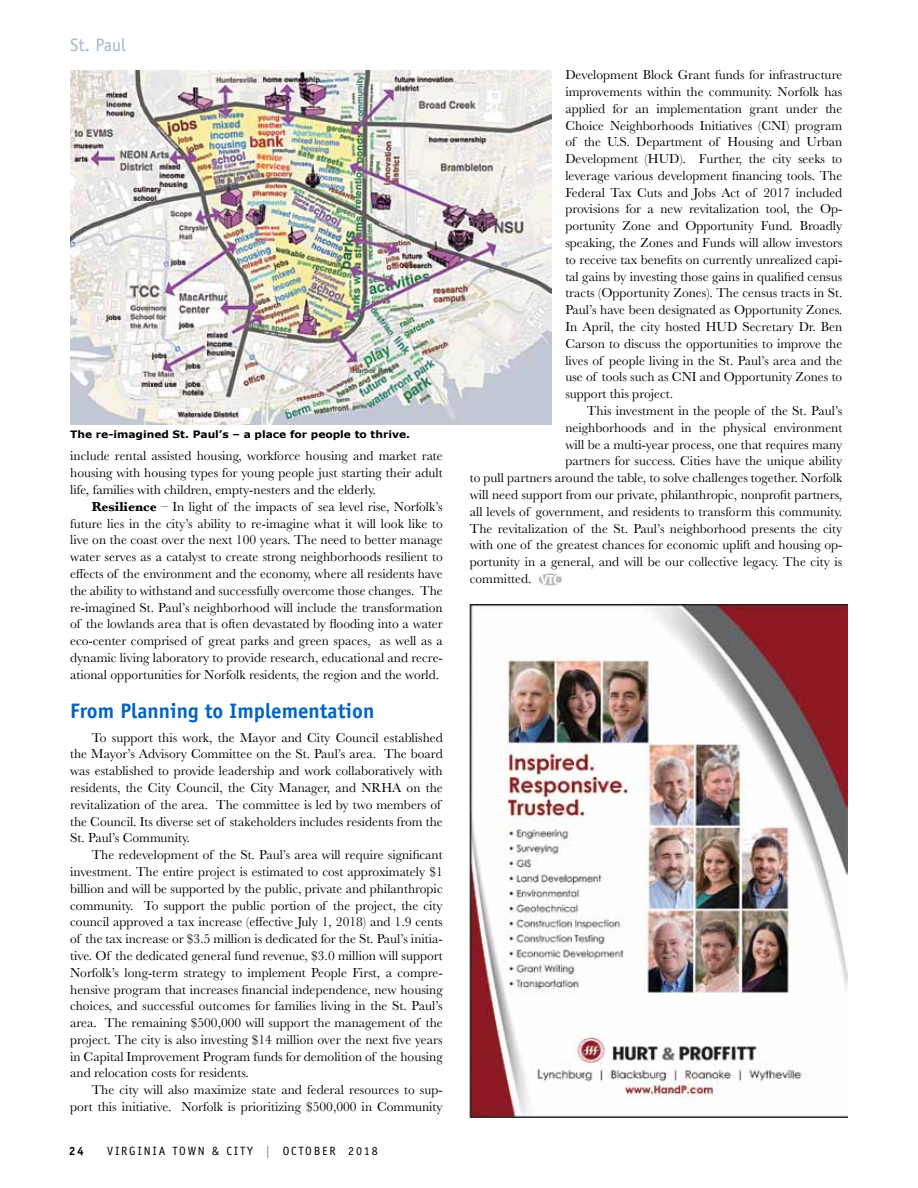
<style>
.page{position:relative;width:918px;height:1188px;background:#fff}
.page>*{position:absolute;margin:0;border:0;box-sizing:border-box;transform-origin:0 0}
.t1{font:700 21px "Officina Sans";color:#0563c1}
.t2{font:18px "Officina Sans";color:#a2b7cb}
.t3{font:13.5px/16.8px "Baskerville";color:#000;text-align:justify}
.t4{font:12px "Officina Sans";letter-spacing:.15em;color:#000}
.t5{font:700 12px "Officina Sans";color:#000}
.t6{font:700 10.2px "Verdana";color:#000;scale:1.05 1}
.s1{font-weight:700}
.s2{font-weight:700;color:#91a5a5}
</style>
<div class="page">
<img style="left:470px;top:605px;width:378px;height:513px">
<svg style="left:539px;top:573px;width:23px;height:13px"></svg>
<svg style="left:541px;top:575px;width:19px;height:9px"></svg>
<img style="left:70px;top:70px;width:482px;height:354px">
<h2 class="t2" style="left:70px;top:34px;width:57px">ST. PAUL</h2>
<p class="t6" style="left:70px;top:428px;width:325px">The re-imagined St. Paul’s – a place for people to thrive.</p>
<p class="t3" style="left:70px;top:448px;width:374px">include rental assisted housing, workforce housing and market rate housing with housing types for young people just starting their adult life, families with children, empty-nesters and the elderly.</p>
<p class="t3" style="left:70px;top:498px;width:374px;text-indent:22px"><span class="s1">Resilience</span> – In light of the impacts of sea level rise, Norfolk’s future lies in the city’s ability to re-imagine what it will look like to live on the coast over the next 100 years. The need to better manage water serves as a catalyst to create strong neighborhoods resilient to effects of the environment and the economy, where all residents have the ability to withstand and successfully overcome those changes. The re-imagined St. Paul’s neighborhood will include the transformation of the lowlands area that is often devastated by flooding into a water eco-center comprised of great parks and green spaces, as well as a dynamic living laboratory to provide research, educational and recre&shy;ational opportunities for Norfolk residents, the region and the world.</p>
<h1 class="t1" style="left:70px;top:698px;width:306px">From Planning to Implementation</h1>
<p class="t3" style="left:70px;top:729px;width:374px;text-indent:22px">To support this work, the Mayor and City Council established the Mayor’s Advisory Committee on the St. Paul’s area. The board was established to provide leadership and work collaboratively with residents, the City Council, the City Manager, and NRHA on the revitalization of the area. The committee is led by two members of the Council. Its diverse set of stakeholders includes residents from the St. Paul’s Community.</p>
<p class="t3" style="left:70px;top:847px;width:374px;text-indent:22px">The redevelopment of the St. Paul’s area will require significant investment. The entire project is estimated to cost approximately $1 billion and will be supported by the public, private and philanthropic community. To support the public portion of the project, the city council approved a tax increase (effective July 1, 2018) and 1.9 cents of the tax increase or $3.5 million is dedicated for the St. Paul’s initia&shy;tive. Of the dedicated general fund revenue, $3.0 million will support Norfolk’s long-term strategy to implement People First, a compre&shy;hensive program that increases financial independence, new housing choices, and successful outcomes for families living in the St. Paul’s area. The remaining $500,000 will support the management of the project. The city is also investing $14 million over the next five years in Capital Improvement Program funds for demolition of the housing and relocation costs for residents.</p>
<p class="t3" style="left:70px;top:1082px;width:374px;text-align:right">The city will also maximize state and federal resources to sup&shy;port this initiative. Norfolk is prioritizing $500,000 in Community</p>
<p class="t5" style="left:69px;top:1144px;width:17px">24</p>
<p class="t4" style="left:107px;top:1144px;width:272px">VIRGIN IA TO WN &amp; CITY <span class="s2">|</span> OCTOBER 2018</p>
<p class="t3" style="left:565px;top:67px;width:279px">Development Block Grant funds for infrastructure improvements within the community. Norfolk has applied for an implementation grant under the Choice Neighborhoods Initiatives (CNI) program of the U.S. Department of Housing and Urban Development (HUD). Further, the city seeks to leverage various development financing tools. The Federal Tax Cuts and Jobs Act of 2017 included provisions for a new revitalization tool, the Op&shy;portunity Zone and Opportunity Fund. Broadly speaking, the Zones and Funds will allow investors to receive tax benefits on currently unrealized capi&shy;tal gains by investing those gains in qualified census tracts (Opportunity Zones). The census tracts in St.<br>Paul’s have been designated as Opportunity Zones.<br>In April, the city hosted HUD Secretary Dr. Ben Carson to discuss the opportunities to improve the lives of people living in the St. Paul’s area and the use of tools such as CNI and Opportunity Zones to support this project.</p>
<p class="t3" style="left:587px;top:402px;width:257px">This investment in the people of the St. Paul’s</p>
<p class="t3" style="left:565px;top:419px;width:278px">neighborhoods and in the physical environment</p>
<p class="t3" style="left:565px;top:436px;width:279px">will be a multi-year process, one that requires many</p>
<p class="t3" style="left:565px;top:453px;width:279px">partners for success. Cities have the unique ability</p>
<p class="t3" style="left:470px;top:470px;width:374px">to pull partners around the table, to solve challenges together. Norfolk</p>
<p class="t3" style="left:470px;top:486px;width:374px">will need support from our private, philanthropic, nonprofit partners,</p>
<p class="t3" style="left:470px;top:503px;width:374px">all levels of government, and residents to transform this community.</p>
<p class="t3" style="left:470px;top:520px;width:374px">The revitalization of the St. Paul’s neighborhood presents the city</p>
<p class="t3" style="left:470px;top:537px;width:374px">with one of the greatest chances for economic uplift and housing op-</p>
<p class="t3" style="left:470px;top:554px;width:374px">portunity in a general, and will be our collective legacy. The city is</p>
<p class="t3" style="left:470px;top:570px;width:63px">committed.</p>
</div>
